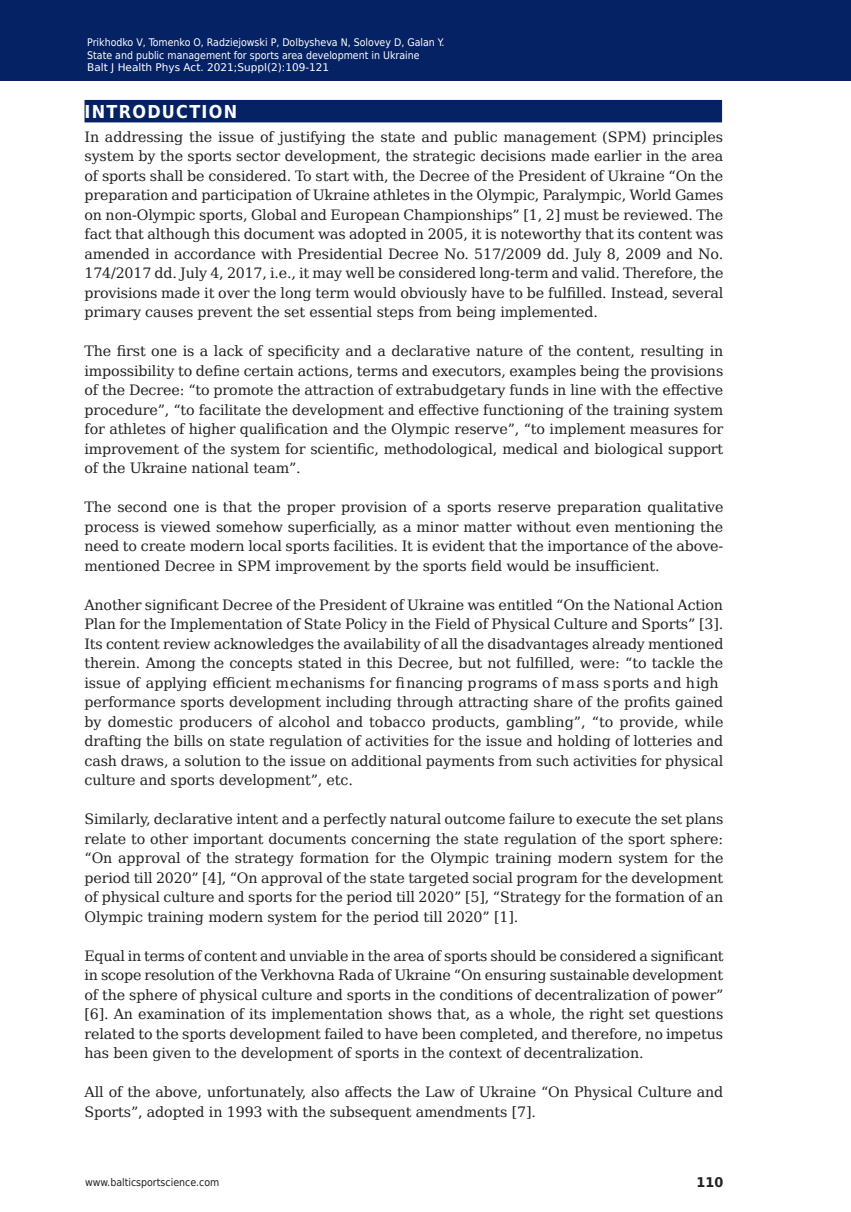
<style>
.page{position:relative;width:851px;height:1212px;background:#fff}
.page>*{position:absolute;margin:0;border:0;box-sizing:border-box;transform-origin:0 0}
.t1{font:700 17.85px "DejaVu Sans Condensed";letter-spacing:.07em;color:#fff}
.t2{font:14.25px/19.5px "DejaVu Serif";letter-spacing:-.01em;color:#231f20;text-align:justify}
.t3{font:700 13.35px "DejaVu Sans";color:#231f20;scale:.96 1}
.t4{font:10.5px/12.6px "DejaVu Sans Condensed";color:#fff}
.t5{font:10.5px "DejaVu Sans";color:#fff}
.t6{font:10.5px "DejaVu Sans Condensed";color:#231f20}
</style>
<div class="page">
<div style="left:0;top:0;width:850px;height:80px;background:#052265"></div>
<div style="left:84px;top:100px;width:638px;height:22px;background:#052265"></div>
<p class="t4" style="left:87px;top:35px;width:359px">Prikhodko V, Tomenko O, Radziejowski P, Dolbysheva N, Solovey D, Galan Y.<br>State and public management for sports area development in Ukraine</p>
<p class="t5" style="left:87px;top:59px;width:243px">Balt J Health Phys Act. 2021;Suppl(2):109-121</p>
<p class="t1" style="left:84px;top:97px;width:154px">INTRODUCTION</p>
<p class="t2" style="left:84px;top:126px;width:640px">In addressing the issue of justifying the state and public management (SPM) principles system by the sports sector development, the strategic decisions made earlier in the area of sports shall be considered. To start with, the Decree of the President of Ukraine “On the preparation and participation of Ukraine athletes in the Olympic, Paralympic, World Games on non-Olympic sports, Global and European Championships” [1, 2] must be reviewed. The fact that although this document was adopted in 2005, it is noteworthy that its content was amended in accordance with Presidential Decree No. 517/2009 dd. July 8, 2009 and No.<br>174/2017 dd. July 4, 2017, i.e., it may well be considered long-term and valid. Therefore, the provisions made it over the long term would obviously have to be fulfilled. Instead, several primary causes prevent the set essential steps from being implemented.</p>
<p class="t2" style="left:84px;top:340px;width:640px">The first one is a lack of specificity and a declarative nature of the content, resulting in impossibility to define certain actions, terms and executors, examples being the provisions of the Decree: “to promote the attraction of extrabudgetary funds in line with the effective procedure”, “to facilitate the development and effective functioning of the training system for athletes of higher qualification and the Olympic reserve”, “to implement measures for improvement of the system for scientific, methodological, medical and biological support of the Ukraine national team”.</p>
<p class="t2" style="left:84px;top:496px;width:640px">The second one is that the proper provision of a sports reserve preparation qualitative process is viewed somehow superficially, as a minor matter without even mentioning the need to create modern local sports facilities. It is evident that the importance of the above&shy;mentioned Decree in SPM improvement by the sports field would be insufficient.</p>
<p class="t2" style="left:84px;top:594px;width:640px;text-align:left">Another significant Decree of the President of Ukraine was entitled “On the National Action Plan for the Implementation of State Policy in the Field of Physical Culture and Sports” [3].<br>Its content review acknowledges the availability of all the disadvantages already mentioned therein. Among the concepts stated in this Decree, but not fulfilled, were: “to tackle the issue of applying efficientmechanismsforfinancingprogramsofmasssportsandhigh<br>performance sports development including through attracting share of the profits gained by domestic producers of alcohol and tobacco products, gambling”, “to provide, while drafting the bills on state regulation of activities for the issue and holding of lotteries and cash draws, a solution to the issue on additional payments from such activities for physical culture and sports development”, etc.</p>
<p class="t2" style="left:84px;top:808px;width:640px">Similarly, declarative intent and a perfectly natural outcome failure to execute the set plans relate to other important documents concerning the state regulation of the sport sphere: “On approval of the strategy formation for the Olympic training modern system for the period till 2020” [4], “On approval of the state targeted social program for the development of physical culture and sports for the period till 2020” [5], “Strategy for the formation of an Olympic training modern system for the period till 2020” [1].</p>
<p class="t2" style="left:84px;top:944px;width:640px">Equal in terms of content and unviable in the area of sports should be considered a significant in scope resolution of the Verkhovna Rada of Ukraine “On ensuring sustainable development of the sphere of physical culture and sports in the conditions of decentralization of power” [6]. An examination of its implementation shows that, as a whole, the right set questions related to the sports development failed to have been completed, and therefore, no impetus has been given to the development of sports in the context of decentralization.</p>
<p class="t2" style="left:84px;top:1081px;width:640px">All of the above, unfortunately, also affects the Law of Ukraine “On Physical Culture and<br>Sports”, adopted in 1993 with the subsequent amendments [7].</p>
<p class="t6" style="left:85px;top:1174px;width:136px">www.balticsportscience.com</p>
<p class="t3" style="left:696px;top:1172px;width:29px">110</p>
</div>
